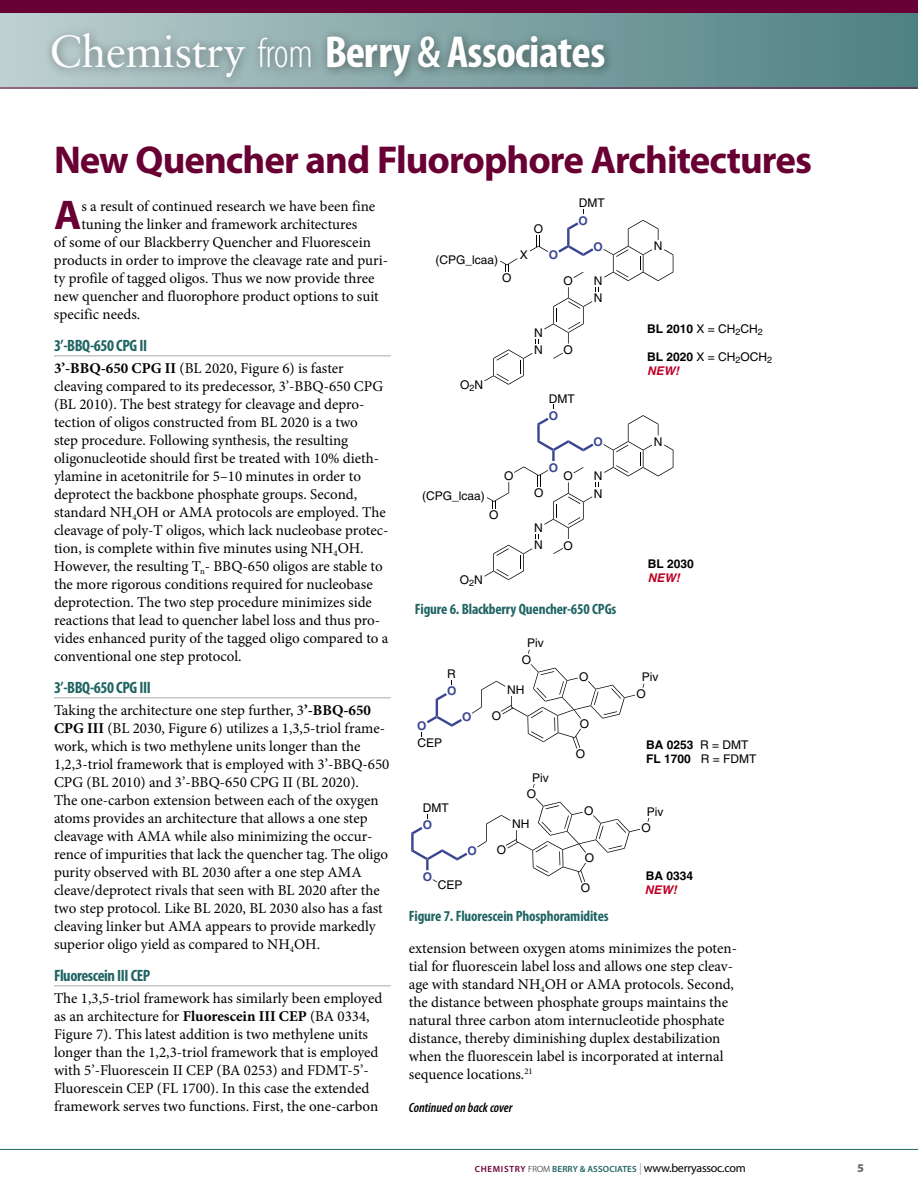
<style>
.page{position:relative;width:918px;height:1188px;background:#fff}
.page>*{position:absolute;margin:0;border:0;box-sizing:border-box;transform-origin:0 0}
.t1{font:700 condensed 45px "Myriad Pro";letter-spacing:-.015em;color:#fff}
.t2{font:700 41.7px "Myriad Pro";color:#690034}
.t3{font:700 39px "Myriad Pro";letter-spacing:-.025em;color:#690034}
.t4{font:700 condensed 16.5px "Myriad Pro";letter-spacing:-.025em;color:#206464}
.t5{font:15px/18px "Minion Pro";color:#000}
.t6{font:700 condensed 15px "Myriad Pro";letter-spacing:-.01em;color:#206464}
.t7{font:italic 600 condensed 13.5px "Myriad Pro";color:#000}
.t8{font:12px/14.1px "Helvetica";color:#000}
.t9{font:700 12px/14.1px "Helvetica";color:#000}
.t10{font:12px "Myriad Pro";letter-spacing:-.025em;color:#000}
.t11{font:700 12px "Helvetica";color:#3a4592}
.t12{font:italic 700 12px "Helvetica";color:#be0027}
.t13{font:900 12px "Myriad Pro";color:#6f6f6f}
.s1{font-family:"Sabon";font-weight:400;font-stretch:normal}
.s2{font-weight:300;font-size:42px}
.s3{font-weight:600}
.s4{font-weight:700}
.s5{font-weight:400}
.s6{font-weight:700;font-style:italic;color:#be0027}
.s7{font-weight:600;font-size:9px;color:#690034}
.s8{font-weight:300;font-size:9px}
.s9{font-weight:600;font-size:9px;color:#206464}
.s10{color:#aaa}
</style>
<div class="page">
<hr style="left:54px;top:355px;width:337px;height:1px;background:#aaa">
<hr style="left:54px;top:697px;width:337px;height:1px;background:#aaa">
<hr style="left:54px;top:985px;width:337px;height:1px;background:#aaa">
<svg style="left:484px;top:545px;width:48px;height:35px"></svg>
<svg style="left:553px;top:548px;width:10px;height:6px"></svg>
<svg style="left:487px;top:415px;width:187px;height:124px"></svg>
<svg style="left:604px;top:220px;width:70px;height:61px"></svg>
<svg style="left:530px;top:235px;width:18px;height:17px"></svg>
<svg style="left:573px;top:272px;width:11px;height:6px"></svg>
<svg style="left:558px;top:222px;width:35px;height:34px"></svg>
<svg style="left:484px;top:287px;width:115px;height:98px"></svg>
<svg style="left:500px;top:258px;width:18px;height:14px"></svg>
<svg style="left:411px;top:827px;width:56px;height:43px"></svg>
<svg style="left:477px;top:798px;width:163px;height:85px"></svg>
<svg style="left:472px;top:664px;width:163px;height:85px"></svg>
<svg style="left:427px;top:693px;width:35px;height:34px"></svg>
<div style="left:0;top:3px;width:918px;height:85px;background:linear-gradient(to right,#becfd0,#4d8081)"></div>
<div style="left:0;top:0;width:918px;height:13px;background:#690034"></div>
<div style="left:44px;top:24px;width:874px;height:82px;background:#000;opacity:.45"></div>
<hr style="left:0;top:1149px;width:918px;height:1px;background:#206464">
<hr style="left:0;top:88px;width:918px;height:1px;background:#690034">
<h1 class="t1" style="left:50px;top:24px;width:557px"><span class="s1">Chemistry</span> <span class="s2">from</span> Berry <span class="s3">&amp;</span> Associates</h1>
<h3 class="t3" style="left:54px;top:135px;width:760px">New Quencher and Fluorophore Architectures</h3>
<h2 class="t2" style="left:54px;top:188px;width:29px">A</h2>
<p class="t5" style="left:81px;top:198px;width:295px">s a result of continued research we have been fine</p>
<p class="t5" style="left:81px;top:216px;width:278px">tuning the linker and framework architectures</p>
<p class="t5" style="left:54px;top:234px;width:318px">of some of our Blackberry Quencher and Fluorescein</p>
<p class="t5" style="left:54px;top:252px;width:336px">products in order to improve the cleavage rate and puri-</p>
<p class="t5" style="left:54px;top:270px;width:322px">ty profile of tagged oligos. Thus we now provide three</p>
<p class="t5" style="left:54px;top:288px;width:326px">new quencher and fluorophore product options to suit</p>
<p class="t5" style="left:54px;top:306px;width:88px">specific needs.</p>
<p class="t4" style="left:54px;top:335px;width:95px">3’-BBQ-650 CPG II</p>
<p class="t5" style="left:54px;top:360px;width:336px"><span class="s4">3’-BBQ-650 CPG II</span> (BL 2020, Figure 6) is faster cleaving compared to its predecessor, 3’-BBQ-650 CPG (BL 2010). The best strategy for cleavage and depro&shy;tection of oligos constructed from BL 2020 is a two<br>step procedure. Following synthesis, the resulting oligonucleotide should first be treated with 10% dieth&shy;ylamine in acetonitrile for 5–10 minutes in order to deprotect the backbone phosphate groups. Second, standard NH<sub>4</sub>OH or AMA protocols are employed. The cleavage of poly-T oligos, which lack nucleobase protec&shy;tion, is complete within five minutes using NH<sub>4</sub>OH.<br>However, the resulting T<sub>n</sub>- BBQ-650 oligos are stable to the more rigorous conditions required for nucleobase deprotection. The two step procedure minimizes side reactions that lead to quencher label loss and thus pro&shy;vides enhanced purity of the tagged oligo compared to a conventional one step protocol.</p>
<p class="t4" style="left:54px;top:677px;width:98px">3’-BBQ-650 CPG III</p>
<p class="t5" style="left:54px;top:702px;width:337px">Taking the architecture one step further, 3<span class="s4">’-BBQ-650<br>CPG III</span> (BL 2030, Figure 6) utilizes a 1,3,5-triol frame&shy;work, which is two methylene units longer than the 1,2,3-triol framework that is employed with 3’-BBQ-650<br>CPG (BL 2010) and 3’-BBQ-650 CPG II (BL 2020).<br>The one-carbon extension between each of the oxygen atoms provides an architecture that allows a one step cleavage with AMA while also minimizing the occur&shy;rence of impurities that lack the quencher tag. The oligo purity observed with BL 2030 after a one step AMA cleave/deprotect rivals that seen with BL 2020 after the two step protocol. Like BL 2020, BL 2030 also has a fast cleaving linker but AMA appears to provide markedly superior oligo yield as compared to NH<sub>4</sub>OH.</p>
<p class="t4" style="left:54px;top:965px;width:98px">Fluorescein III CEP</p>
<p class="t5" style="left:54px;top:990px;width:330px">The 1,3,5-triol framework has similarly been employed as an architecture for <span class="s4">Fluorescein III CEP</span> (BA 0334, Figure 7). This latest addition is two methylene units longer than the 1,2,3-triol framework that is employed with 5’-Fluorescein II CEP (BA 0253) and FDMT-5’- Fluorescein CEP (FL 1700). In this case the extended framework serves two functions. First, the one-carbon</p>
<p class="t8" style="left:435px;top:252px;width:64px">(CPG_lcaa)</p>
<p class="t8" style="left:502px;top:271px;width:11px">O</p>
<p class="t8" style="left:460px;top:378px;width:24px">O<sub>2</sub>N</p>
<p class="t8" style="left:534px;top:222px;width:11px">O</p>
<p class="t8" style="left:520px;top:248px;width:10px">X</p>
<p class="t11" style="left:549px;top:248px;width:11px">O</p>
<p class="t8" style="left:579px;top:196px;width:27px">DMT</p>
<p class="t11" style="left:579px;top:213px;width:11px">O</p>
<p class="t11" style="left:594px;top:239px;width:11px">O</p>
<p class="t8" style="left:654px;top:239px;width:10px">N</p>
<p class="t8" style="left:564px;top:274px;width:11px">O</p>
<p class="t8" style="left:534px;top:326px;width:10px">N</p>
<p class="t8" style="left:534px;top:343px;width:10px">N</p>
<p class="t8" style="left:564px;top:343px;width:11px">O</p>
<p class="t8" style="left:549px;top:391px;width:27px">DMT</p>
<p class="t11" style="left:549px;top:409px;width:11px">O</p>
<p class="t8" style="left:594px;top:274px;width:10px">N</p>
<p class="t8" style="left:594px;top:291px;width:10px">N</p>
<p class="t9" style="left:647px;top:322px;width:117px">BL 2010 <span class="s5">X = CH</span><sub>2</sub><span class="s5">CH</span><sub>2</sub></p>
<p class="t8" style="left:647px;top:350px;width:127px"><span class="s4">BL 2020</span> X = CH<sub>2</sub>OCH<sub>2<br></sub><span class="s6">NEW!</span></p>
<p class="t11" style="left:594px;top:434px;width:11px">O</p>
<p class="t8" style="left:654px;top:434px;width:10px">N</p>
<p class="t8" style="left:422px;top:489px;width:64px">(CPG_lcaa)</p>
<p class="t8" style="left:504px;top:469px;width:11px">O</p>
<p class="t8" style="left:489px;top:508px;width:11px">O</p>
<p class="t8" style="left:460px;top:573px;width:25px">O<sub>2</sub>N</p>
<p class="t11" style="left:549px;top:460px;width:11px">O</p>
<p class="t8" style="left:564px;top:469px;width:11px">O</p>
<p class="t8" style="left:534px;top:486px;width:11px">O</p>
<p class="t8" style="left:534px;top:521px;width:10px">N</p>
<p class="t8" style="left:534px;top:538px;width:10px">N</p>
<p class="t8" style="left:564px;top:538px;width:11px">O</p>
<p class="t8" style="left:594px;top:469px;width:10px">N</p>
<p class="t8" style="left:594px;top:486px;width:10px">N</p>
<p class="t6" style="left:415px;top:599px;width:203px">Figure 6. Blackberry Quencher-650 CPGs</p>
<p class="t8" style="left:527px;top:636px;width:18px">Piv</p>
<p class="t8" style="left:522px;top:653px;width:11px">O</p>
<p class="t8" style="left:447px;top:667px;width:10px">R</p>
<p class="t8" style="left:579px;top:670px;width:11px">O</p>
<p class="t11" style="left:447px;top:684px;width:11px">O</p>
<p class="t8" style="left:507px;top:683px;width:19px">NH</p>
<p class="t11" style="left:417px;top:718px;width:11px">O</p>
<p class="t11" style="left:462px;top:710px;width:11px">O</p>
<p class="t8" style="left:492px;top:709px;width:11px">O</p>
<p class="t8" style="left:580px;top:717px;width:11px">O</p>
<p class="t8" style="left:418px;top:736px;width:26px">CEP</p>
<p class="t8" style="left:576px;top:747px;width:11px">O</p>
<p class="t8" style="left:532px;top:770px;width:18px">Piv</p>
<p class="t8" style="left:527px;top:787px;width:11px">O</p>
<p class="t8" style="left:423px;top:800px;width:27px">DMT</p>
<p class="t8" style="left:584px;top:804px;width:11px">O</p>
<p class="t11" style="left:423px;top:818px;width:11px">O</p>
<p class="t8" style="left:512px;top:817px;width:19px">NH</p>
<p class="t11" style="left:467px;top:843px;width:11px">O</p>
<p class="t8" style="left:497px;top:843px;width:11px">O</p>
<p class="t8" style="left:585px;top:851px;width:11px">O</p>
<p class="t11" style="left:423px;top:869px;width:11px">O</p>
<p class="t8" style="left:438px;top:878px;width:26px">CEP</p>
<p class="t8" style="left:581px;top:881px;width:11px">O</p>
<p class="t6" style="left:409px;top:907px;width:201px">Figure 7. Fluorescein Phosphoramidites</p>
<p class="t9" style="left:648px;top:557px;width:48px">BL 2030</p>
<p class="t12" style="left:648px;top:571px;width:33px">NEW!</p>
<p class="t8" style="left:642px;top:670px;width:18px">Piv</p>
<p class="t8" style="left:636px;top:687px;width:11px">O</p>
<p class="t9" style="left:646px;top:738px;width:112px">BA 0253 <span class="s5">R = DMT<br></span>FL 1700 <span class="s5">R = FDMT</span></p>
<p class="t8" style="left:647px;top:804px;width:18px">Piv</p>
<p class="t8" style="left:641px;top:821px;width:11px">O</p>
<p class="t9" style="left:646px;top:868px;width:49px">BA 0334</p>
<p class="t12" style="left:645px;top:882px;width:33px">NEW!</p>
<p class="t5" style="left:409px;top:939px;width:330px">extension between oxygen atoms minimizes the poten&shy;tial for fluorescein label loss and allows one step cleav&shy;age with standard NH<sub>4</sub>OH or AMA protocols. Second, the distance between phosphate groups maintains the natural three carbon atom internucleotide phosphate distance, thereby diminishing duplex destabilization when the fluorescein label is incorporated at internal sequence locations.<sup>21</sup></p>
<p class="t7" style="left:409px;top:1100px;width:105px">Continued on back cover</p>
<p class="t10" style="left:475px;top:1160px;width:272px"><span class="s7">CHEMISTRY</span> <span class="s8">FROM</span> <span class="s9">BERRY &amp; ASSOCIATES</span> <span class="s10">|</span> www.berryassoc.com</p>
<p class="t13" style="left:857px;top:1161px;width:8px">5</p>
</div>
